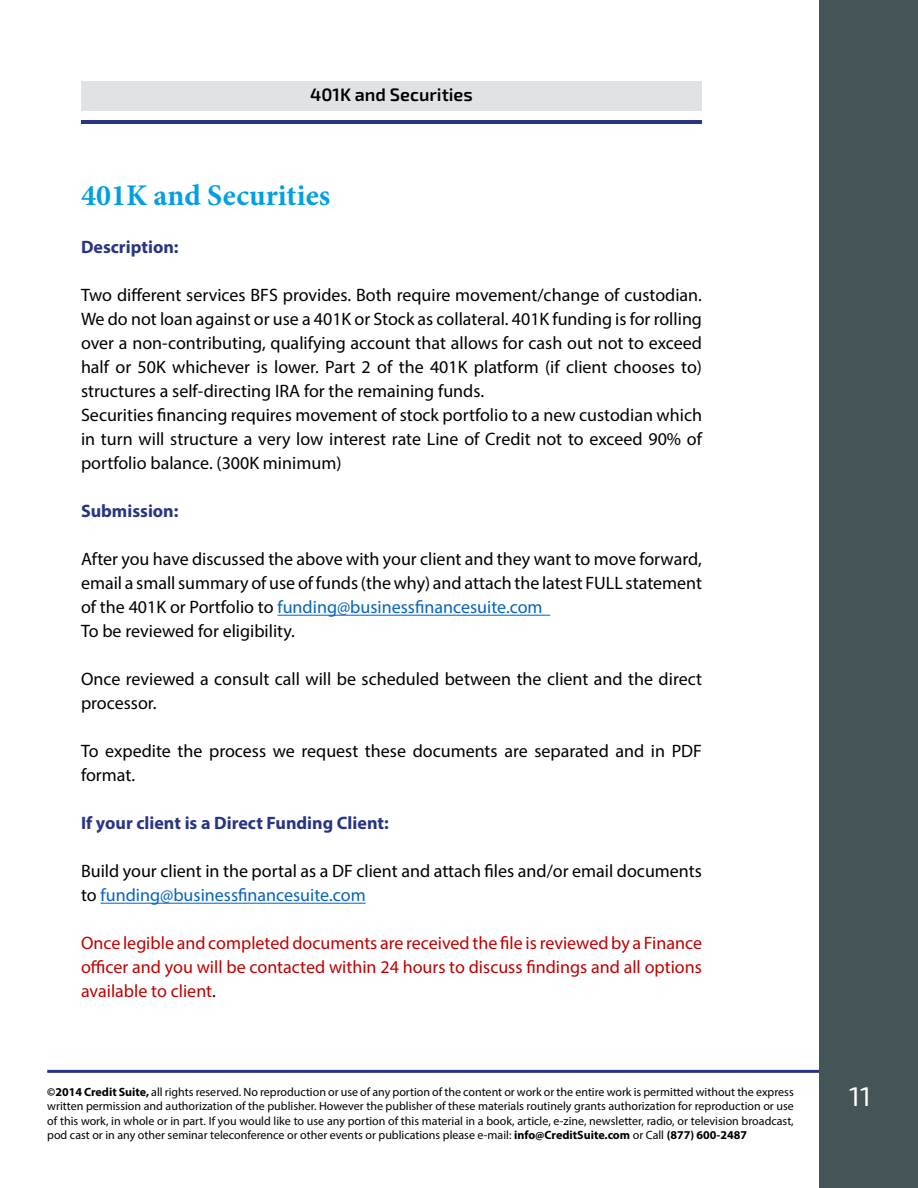
<style>
.page{position:relative;width:918px;height:1188px;background:#fff}
.page>*{position:absolute;margin:0;border:0;box-sizing:border-box;transform-origin:0 0}
.t1{font:700 30px "Minion Pro";color:#009fe3}
.t2{font:27px "Exo 2.0";color:#fff}
.t3{font:18px/24px "Myriad Pro";color:#000}
.t4{font:18px/24px "Myriad Pro";color:#c00000;text-align:justify}
.t5{font:700 18px "Myriad Pro";color:#283583}
.t6{font:600 18px "Exo 2.0";color:#000}
.t7{font:12px/14.4px "Myriad Pro";color:#000;text-align:justify}
.s1{color:#0563c1}
.s2{color:#000}
.s3{font-weight:700}
</style>
<div class="page">
<div style="left:81px;top:81px;width:621px;height:29px;background:#dfe3e6"></div>
<div style="left:819px;top:0;width:99px;height:1188px;background:#455456"></div>
<hr style="left:47px;top:1070px;width:772px;height:3px;background:#283583">
<hr style="left:81px;top:120px;width:621px;height:4px;background:#283583">
<hr style="left:277px;top:615px;width:273px;height:1px;background:#0563c1">
<hr style="left:101px;top:903px;width:265px;height:1px;background:#0563c1">
<p class="t6" style="left:310px;top:84px;width:164px">401K and Securities</p>
<h1 class="t1" style="left:81px;top:175px;width:251px">401K and Securities</h1>
<p class="t5" style="left:81px;top:236px;width:99px">Description:</p>
<p class="t3" style="left:81px;top:283px;width:623px">Two different services BFS provides. Both require movement/change of custodian.<br>We do not loan against or use a 401K or Stock as collateral. 401K funding is for rolling over a non-contributing, qualifying account that allows for cash out not to exceed half or 50K whichever is lower. Part 2 of the 401K platform (if client chooses to) structures a self-directing IRA for the remaining funds.<br>Securities financing requires movement of stock portfolio to a new custodian which in turn will structure a very low interest rate Line of Credit not to exceed 90% of portfolio balance. (300K minimum)</p>
<p class="t5" style="left:81px;top:500px;width:99px">Submission:</p>
<p class="t3" style="left:81px;top:547px;width:623px">After you have discussed the above with your client and they want to move forward, email a small summary of use of funds (the why) and attach the latest FULL statement of the 401K or Portfolio to <span class="s1">funding@businessfinancesuite.com<br></span>To be reviewed for eligibility.</p>
<p class="t3" style="left:81px;top:667px;width:622px">Once reviewed a consult call will be scheduled between the client and the direct processor.</p>
<p class="t3" style="left:81px;top:739px;width:622px">To expedite the process we request these documents are separated and in PDF format.</p>
<p class="t5" style="left:81px;top:812px;width:309px">If your client is a Direct Funding Client:</p>
<p class="t3" style="left:81px;top:859px;width:623px">Build your client in the portal as a DF client and attach files and/or email documents to <span class="s1">funding@businessfinancesuite.com</span></p>
<p class="t4" style="left:81px;top:931px;width:623px">Once legible and completed documents are received the file is reviewed by a Finance officer and you will be contacted within 24 hours to discuss findings and all options available to client<span class="s2">.</span></p>
<p class="t7" style="left:47px;top:1084px;width:748px"><span class="s3">©2014 Credit Suite,</span> all rights reserved. No reproduction or use of any portion of the content or work or the entire work is permitted without the express written permission and authorization of the publisher. However the publisher of these materials routinely grants authorization for reproduction or use of this work, in whole or in part. If you would like to use any portion of this material in a book, article, e-zine, newsletter, radio, or television broadcast, pod cast or in any other seminar teleconference or other events or publications please e-mail: <span class="s3">info@CreditSuite.com</span> or Call <span class="s3">(877) 600-2487</span></p>
<h2 class="t2" style="left:849px;top:1080px;width:23px">11</h2>
</div>
